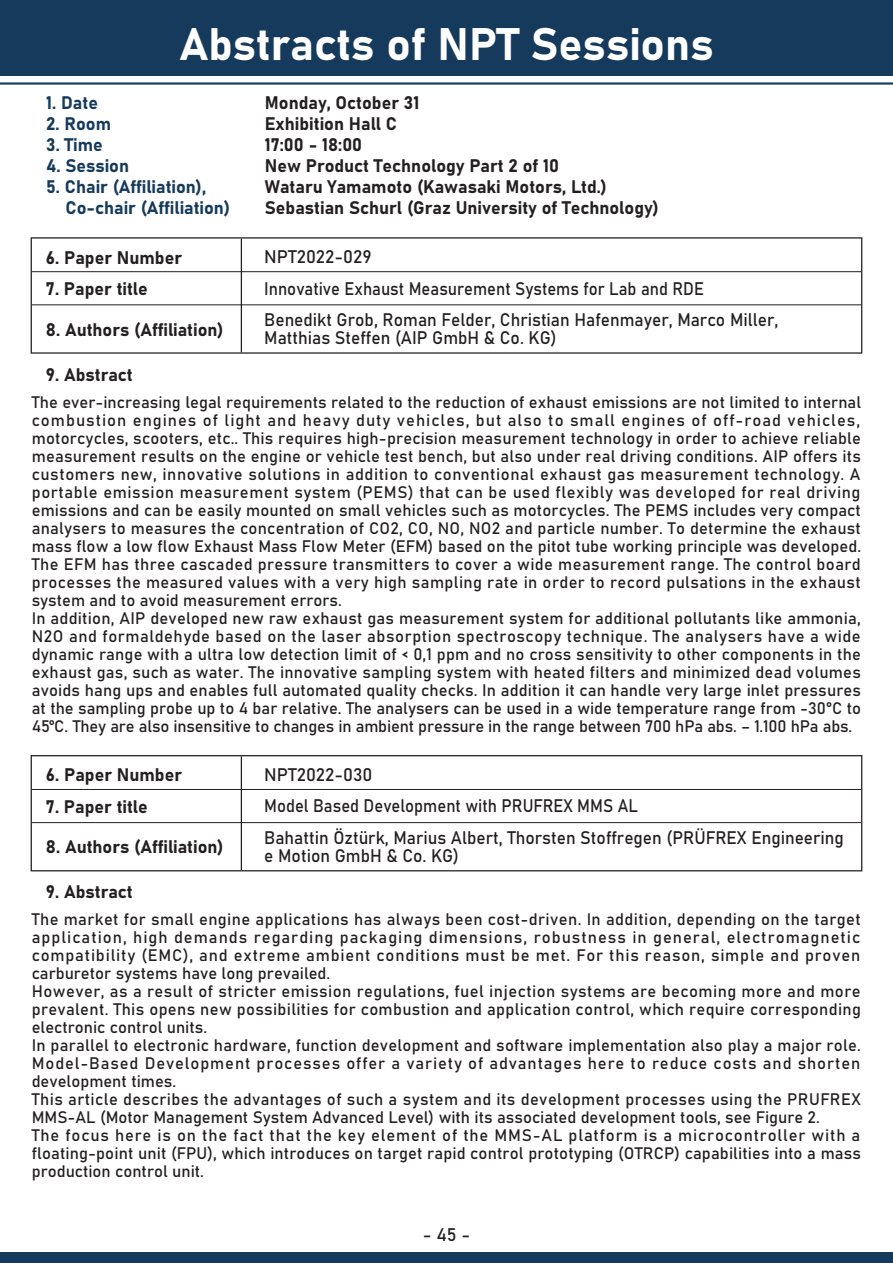
<style>
.page{position:relative;width:893px;height:1263px;background:#fff}
.page>*{position:absolute;margin:0;border:0;box-sizing:border-box;transform-origin:0 0}
.t1{font:700 45px "Bahnschrift";color:#fff}
.t2{font:700 18px/21px "Bahnschrift";color:#231f20}
.t3{font:18px/31.5px "Bahnschrift";color:#231f20}
.t4{font:700 18px/21px "Bahnschrift";color:#153a5b}
.t5{font:18px "Bahnschrift";color:#231f20;scale:.96 1}
.t6{font:16.5px/18px "Bahnschrift";letter-spacing:.015em;color:#231f20}
</style>
<div class="page">
<div style="left:0;top:0;width:893px;height:75px;background:#153a5b"></div>
<hr style="left:0;top:82px;width:893px;height:3px;background:#153a5b">
<div style="left:0;top:1252px;width:893px;height:11px;background:#153a5b"></div>
<svg style="left:31px;top:755px;width:831px;height:116px"></svg>
<hr style="left:32px;top:789px;width:829px;height:1px;background:#231f20">
<hr style="left:32px;top:822px;width:829px;height:1px;background:#231f20">
<hr style="left:241px;top:756px;width:1px;height:114px;background:#231f20">
<svg style="left:31px;top:237px;width:831px;height:117px"></svg>
<hr style="left:32px;top:271px;width:829px;height:1px;background:#231f20">
<hr style="left:32px;top:304px;width:829px;height:1px;background:#231f20">
<hr style="left:241px;top:239px;width:1px;height:113px;background:#231f20">
<h1 class="t1" style="left:179px;top:29px;width:536px">Abstracts of NPT Sessions</h1>
<p class="t4" style="left:46px;top:94px;width:53px">1. Date</p>
<p class="t4" style="left:46px;top:115px;width:66px">2. Room</p>
<p class="t4" style="left:46px;top:136px;width:58px">3. Time</p>
<p class="t4" style="left:46px;top:157px;width:84px">4. Session</p>
<p class="t4" style="left:66px;top:178px;width:166px;text-indent:-19px">5. Chair (Affiliation),<br>Co-chair (Affiliation)</p>
<p class="t2" style="left:46px;top:248px;width:138px">6. Paper Number</p>
<p class="t2" style="left:46px;top:280px;width:103px">7. Paper title</p>
<p class="t2" style="left:46px;top:320px;width:179px">8. Authors (Affiliation)</p>
<p class="t2" style="left:46px;top:365px;width:88px">9. Abstract</p>
<p class="t2" style="left:265px;top:94px;width:395px">Monday, October 31<br>Exhibition Hall C<br>17:00 - 18:00<br>New Product Technology Part 2 of 10<br>Wataru Yamamoto (Kawasaki Motors, Ltd.)<br>Sebastian Schurl (Graz University of Technology)</p>
<p class="t3" style="left:264px;top:243px;width:516px">NPT2022-029<br>Innovative Exhaust Measurement Systems for Lab and RDE<br>Benedikt Grob, Roman Felder, Christian Hafenmayer, Marco Miller,</p>
<p class="t5" style="left:264px;top:331px;width:306px">Matthias Steffen (AIP GmbH &amp; Co. KG)</p>
<p class="t6" style="left:32px;top:394px;width:831px">The ever-increasing legal requirements related to the reduction of exhaust emissions are not limited to internal combustion engines of light and heavy duty vehicles, but also to small engines of off-road vehicles, motorcycles, scooters, etc.. This requires high-precision measurement technology in order to achieve reliable measurement results on the engine or vehicle test bench, but also under real driving conditions. AIP offers its customers new, innovative solutions in addition to conventional exhaust gas measurement technology. A portable emission measurement system (PEMS) that can be used flexibly was developed for real driving emissions and can be easily mounted on small vehicles such as motorcycles. The PEMS includes very compact analysers to measures the concentration of CO2, CO, NO, NO2 and particle number. To determine the exhaust mass flow a low flow Exhaust Mass Flow Meter (EFM) based on the pitot tube working principle was developed.<br>The EFM has three cascaded pressure transmitters to cover a wide measurement range. The control board processes the measured values with a very high sampling rate in order to record pulsations in the exhaust system and to avoid measurement errors.<br>In addition, AIP developed new raw exhaust gas measurement system for additional pollutants like ammonia, N2O and formaldehyde based on the laser absorption spectroscopy technique. The analysers have a wide dynamic range with a ultra low detection limit of &lt; 0,1 ppm and no cross sensitivity to other components in the exhaust gas, such as water. The innovative sampling system with heated filters and minimized dead volumes avoids hang ups and enables full automated quality checks. In addition it can handle very large inlet pressures at the sampling probe up to 4 bar relative. The analysers can be used in a wide temperature range from -30°C to 45°C. They are also insensitive to changes in ambient pressure in the range between 700 hPa abs. – 1.100 hPa abs.</p>
<p class="t2" style="left:46px;top:766px;width:138px">6. Paper Number</p>
<p class="t2" style="left:46px;top:798px;width:103px">7. Paper title</p>
<p class="t2" style="left:46px;top:838px;width:179px">8. Authors (Affiliation)</p>
<p class="t2" style="left:46px;top:883px;width:88px">9. Abstract</p>
<p class="t3" style="left:264px;top:760px;width:581px">NPT2022-030<br>Model Based Development with PRUFREX MMS AL<br>Bahattin Öztürk, Marius Albert, Thorsten Stoffregen (PRÜFREX Engineering</p>
<p class="t5" style="left:264px;top:849px;width:205px">e Motion GmbH &amp; Co. KG)</p>
<p class="t6" style="left:32px;top:912px;width:831px">The market for small engine applications has always been cost-driven. In addition, depending on the target application, high demands regarding packaging dimensions, robustness in general, electromagnetic compatibility (EMC), and extreme ambient conditions must be met. For this reason, simple and proven carburetor systems have long prevailed.<br>However, as a result of stricter emission regulations, fuel injection systems are becoming more and more prevalent. This opens new possibilities for combustion and application control, which require corresponding electronic control units.<br>In parallel to electronic hardware, function development and software implementation also play a major role.<br>Model-Based Development processes offer a variety of advantages here to reduce costs and shorten development times.<br>This article describes the advantages of such a system and its development processes using the PRUFREX MMS-AL (Motor Management System Advanced Level) with its associated development tools, see Figure 2.<br>The focus here is on the fact that the key element of the MMS-AL platform is a microcontroller with a floating-point unit (FPU), which introduces on target rapid control prototyping (OTRCP) capabilities into a mass production control unit.</p>
<p class="t3" style="left:423px;top:1221px;width:49px">- 45 -</p>
</div>
